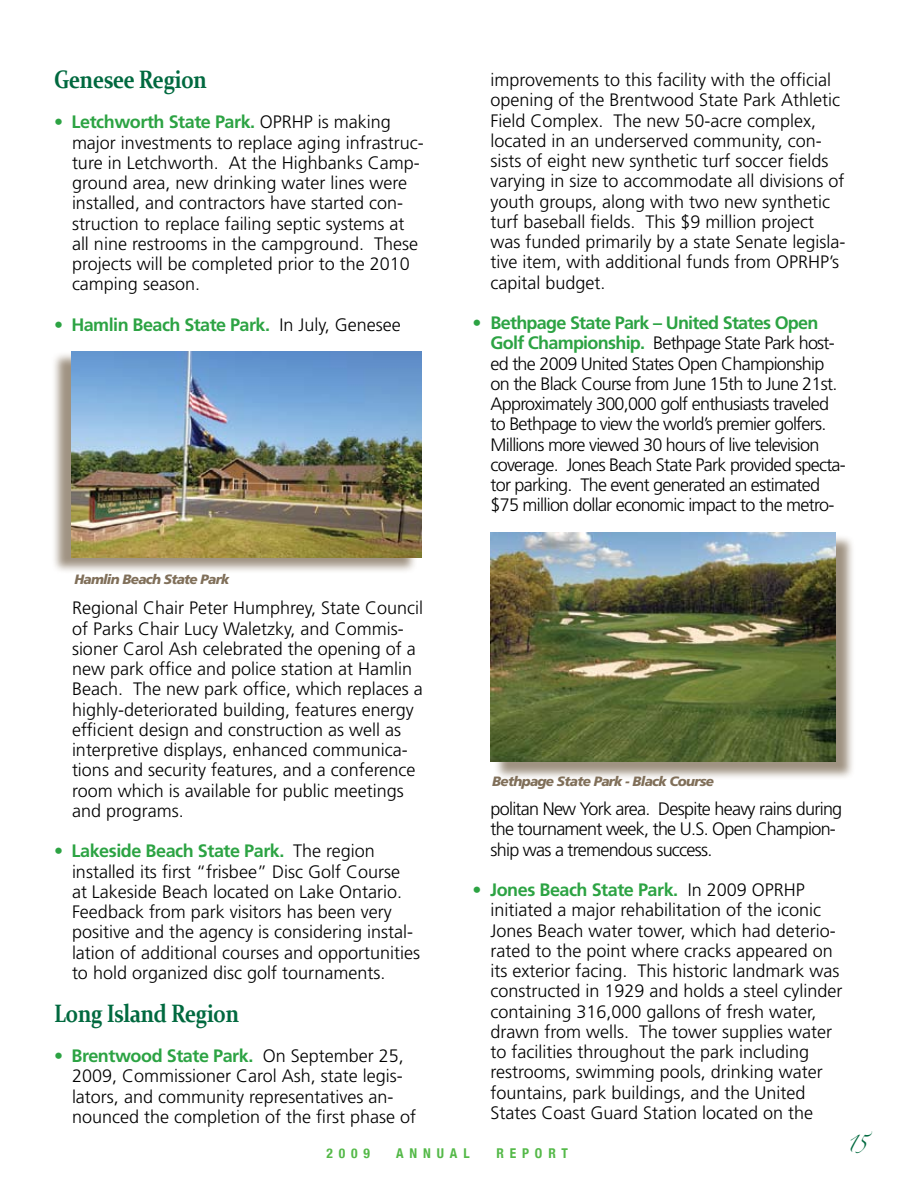
<style>
.page{position:relative;width:918px;height:1188px;background:#fff}
.page>*{position:absolute;margin:0;border:0;box-sizing:border-box;transform-origin:0 0}
.t1{font:700 25.2px "Constantia";letter-spacing:-.02em;color:#00693f;scale:.83 1}
.t2{font:300 18px/20.2px "Frutiger";color:#000}
.t3{font:300 18px/20.2px "Frutiger";letter-spacing:-.04em;color:#000}
.t4{font:700 18px "Frutiger";letter-spacing:-.03em;color:#2ca343}
.t5{font:14.85px "Zapfino";color:#00693f;scale:.91 1}
.t6{font:italic 900 13.5px "Frutiger";letter-spacing:-.05em;color:#806f59}
.t7{font:700 condensed 13.5px "Helvetica Neue";letter-spacing:.435em;color:#54b948}
.s1{font-weight:700;color:#2ca343}
.s2{font-weight:300;color:#000}
</style>
<div class="page">
<div style="left:51px;top:351px;width:374px;height:229px;background:#806f59;opacity:.75"></div>
<img style="left:71px;top:351px;width:351px;height:206px">
<div style="left:494px;top:534px;width:367px;height:253px;background:#806f59;opacity:.75"></div>
<img style="left:491px;top:532px;width:345px;height:230px">
<h1 class="t1" style="left:54px;top:62px;width:186px">Genesee Region</h1>
<p class="t2" style="left:72px;top:112px;width:353px;text-indent:-18px"><span class="s1">• Letchworth State Park.</span> OPRHP is making major investments to replace aging infrastruc&shy;ture in Letchworth. At the Highbanks Camp&shy;ground area, new drinking water lines were installed, and contractors have started con&shy;struction to replace failing septic systems at all nine restrooms in the campground. These projects will be completed prior to the 2010 camping season.</p>
<p class="t4" style="left:54px;top:314px;width:348px">• Hamlin Beach State Park. <span class="s2">In July, Genesee</span></p>
<p class="t6" style="left:74px;top:571px;width:157px">Hamlin Beach State Park</p>
<p class="t2" style="left:72px;top:598px;width:353px">Regional Chair Peter Humphrey, State Council of Parks Chair Lucy Waletzky, and Commis&shy;sioner Carol Ash celebrated the opening of a new park office and police station at Hamlin Beach. The new park office, which replaces a highly-deteriorated building, features energy efficient design and construction as well as interpretive displays, enhanced communica&shy;tions and security features, and a conference room which is available for public meetings and programs.</p>
<p class="t2" style="left:72px;top:841px;width:350px;text-indent:-18px"><span class="s1">• Lakeside Beach State Park.</span> The region installed its first “frisbee” Disc Golf Course<br>at Lakeside Beach located on Lake Ontario.<br>Feedback from park visitors has been very positive and the agency is considering instal&shy;lation of additional courses and opportunities to hold organized disc golf tournaments.</p>
<h1 class="t1" style="left:54px;top:996px;width:225px">Long Island Region</h1>
<p class="t2" style="left:72px;top:1046px;width:346px;text-indent:-18px"><span class="s1">• Brentwood State Park.</span> On September 25, 2009, Commissioner Carol Ash, state legis&shy;lators, and community representatives an&shy;nounced the completion of the first phase of</p>
<p class="t2" style="left:490px;top:70px;width:357px">improvements to this facility with the official opening of the Brentwood State Park Athletic Field Complex. The new 50-acre complex, located in an underserved community, con&shy;sists of eight new synthetic turf soccer fields varying in size to accommodate all divisions of youth groups, along with two new synthetic turf baseball fields. This $9 million project was funded primarily by a state Senate legisla&shy;tive item, with additional funds from OPRHP’s capital budget.</p>
<p class="t3" style="left:490px;top:313px;width:357px;text-indent:-18px"><span class="s1">• Bethpage State Park – United States Open Golf Championship.</span> Bethpage State Park host&shy;ed the 2009 United States Open Championship on the Black Course from June 15th to June 21st.<br>Approximately 300,000 golf enthusiasts traveled to Bethpage to view the world’s premier golfers.<br>Millions more viewed 30 hours of live television coverage. Jones Beach State Park provided specta&shy;tor parking. The event generated an estimated $75 million dollar economic impact to the metro-</p>
<p class="t6" style="left:492px;top:773px;width:223px">Bethpage State Park - Black Course</p>
<p class="t3" style="left:490px;top:799px;width:353px">politan New York area. Despite heavy rains during the tournament week, the U.S. Open Champion&shy;ship was a tremendous success.</p>
<p class="t2" style="left:490px;top:880px;width:354px;text-indent:-18px"><span class="s1">• Jones Beach State Park.</span> In 2009 OPRHP initiated a major rehabilitation of the iconic Jones Beach water tower, which had deterio&shy;rated to the point where cracks appeared on its exterior facing. This historic landmark was constructed in 1929 and holds a steel cylinder containing 316,000 gallons of fresh water, drawn from wells. The tower supplies water to facilities throughout the park including restrooms, swimming pools, drinking water fountains, park buildings, and the United States Coast Guard Station located on the</p>
<p class="t7" style="left:326px;top:1145px;width:45px">2009</p>
<p class="t7" style="left:396px;top:1145px;width:25px">A NN</p>
<p class="t7" style="left:437px;top:1145px;width:34px">UAL</p>
<p class="t7" style="left:496px;top:1145px;width:73px">REPOR T</p>
<p class="t5" style="left:847px;top:1137px;width:23px">15</p>
</div>
